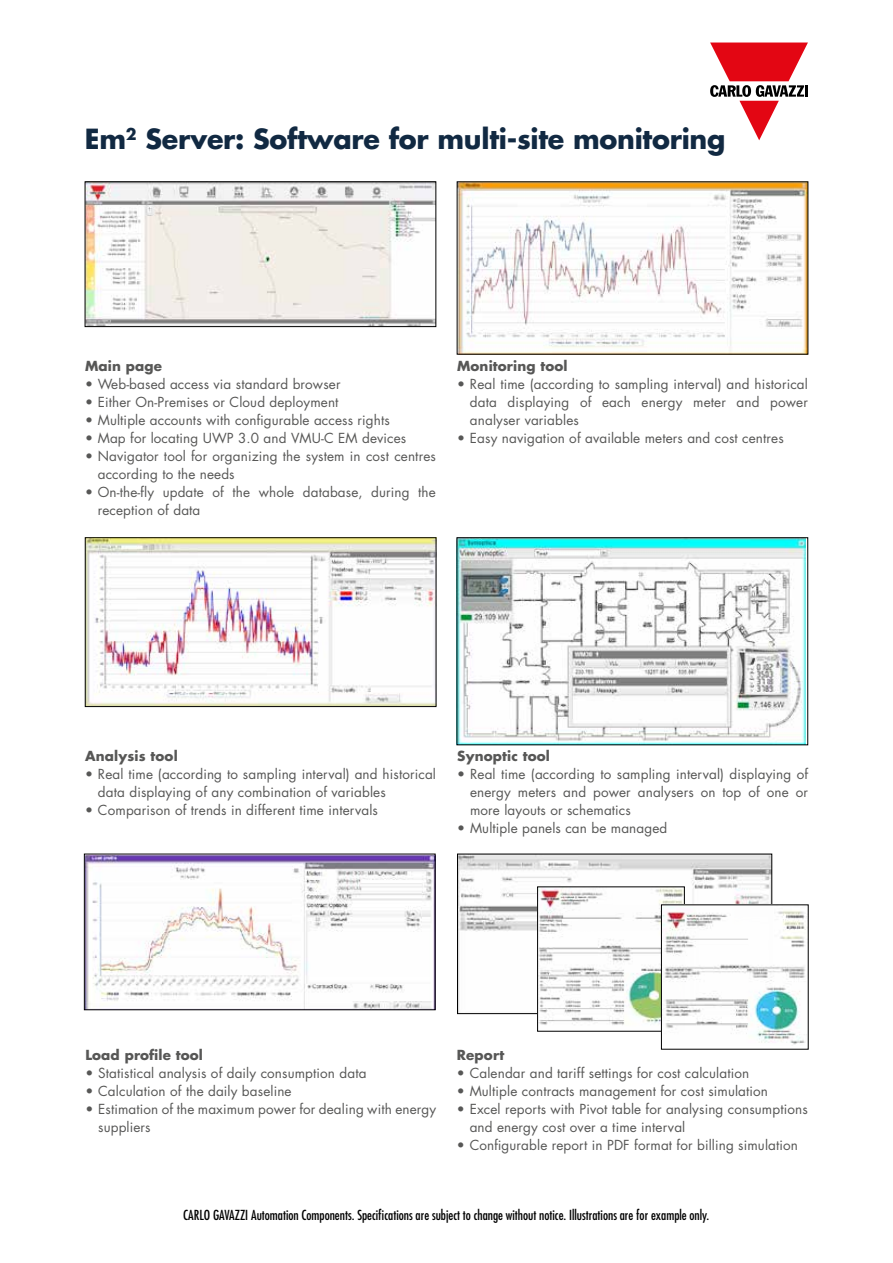
<style>
.page{position:relative;width:893px;height:1263px;background:#fff}
.page>*{position:absolute;margin:0;border:0;box-sizing:border-box;transform-origin:0 0}
.t1{font:700 27px "Futura Std";letter-spacing:-.01em;color:#112942}
.t2{font:13.5px/18px "Futura Std";letter-spacing:.01em;color:#575756}
.t3{font:condensed 13.5px "Futura Std";color:#000}
.t4{font:700 13.5px "Futura Std";letter-spacing:.01em;color:#575756}
</style>
<div class="page">
<svg style="left:710px;top:43px;width:98px;height:97px"></svg>
<img style="left:87px;top:184px;width:347px;height:141px">
<div style="left:85px;top:182px;width:351px;height:145px;border:1px solid #000"></div>
<img style="left:459px;top:184px;width:347px;height:168px">
<img style="left:86px;top:856px;width:347px;height:152px">
<div style="left:84px;top:854px;width:351px;height:156px;border:1px solid #000"></div>
<img style="left:87px;top:539px;width:347px;height:166px">
<div style="left:85px;top:537px;width:351px;height:170px;border:1px solid #000"></div>
<img style="left:459px;top:539px;width:347px;height:204px">
<div style="left:457px;top:537px;width:351px;height:208px;border:1px solid #000"></div>
<img style="left:459px;top:856px;width:311px;height:153px">
<div style="left:457px;top:854px;width:315px;height:160px;border:1px solid #000"></div>
<img style="left:539px;top:889px;width:143px;height:140px">
<div style="left:537px;top:887px;width:147px;height:144px;border:1px solid #000"></div>
<img style="left:663px;top:907px;width:143px;height:138px">
<h1 class="t1" style="left:85px;top:121px;width:642px">Em<sup>2</sup> Server: Software for multi-site monitoring</h1>
<p class="t4" style="left:85px;top:357px;width:78px">Main page</p>
<p class="t2" style="left:85px;top:375px;width:257px">• Web-based access via standard browser</p>
<p class="t2" style="left:85px;top:393px;width:255px">• Either On-Premises or Cloud deployment</p>
<p class="t2" style="left:85px;top:411px;width:306px">• Multiple accounts with configurable access rights</p>
<p class="t2" style="left:85px;top:429px;width:323px">• Map for locating UWP 3.0 and VMU-C EM devices</p>
<p class="t2" style="left:98px;top:447px;width:340px;text-indent:-13px">• Navigator tool for organizing the system in cost centres according to the needs</p>
<p class="t2" style="left:98px;top:483px;width:340px;text-indent:-13px">• On-the-fly update of the whole database, during the reception of data</p>
<p class="t4" style="left:457px;top:357px;width:112px">Monitoring tool</p>
<p class="t2" style="left:470px;top:375px;width:340px;text-align:justify;text-indent:-13px">• Real time (according to sampling interval) and historical data displaying of each energy meter and power analyser variables</p>
<p class="t2" style="left:457px;top:429px;width:328px">• Easy navigation of available meters and cost centres</p>
<p class="t4" style="left:85px;top:747px;width:94px">Analysis tool</p>
<p class="t2" style="left:98px;top:765px;width:339px;text-indent:-13px">• Real time (according to sampling interval) and historical data displaying of any combination of variables</p>
<p class="t2" style="left:85px;top:801px;width:294px">• Comparison of trends in different time intervals</p>
<p class="t4" style="left:457px;top:747px;width:94px">Synoptic tool</p>
<p class="t2" style="left:470px;top:765px;width:340px;text-align:justify;text-indent:-13px">• Real time (according to sampling interval) displaying of energy meters and power analysers on top of one or more layouts or schematics</p>
<p class="t2" style="left:457px;top:819px;width:212px">• Multiple panels can be managed</p>
<p class="t4" style="left:85px;top:1046px;width:119px">Load profile tool</p>
<p class="t2" style="left:85px;top:1064px;width:283px">• Statistical analysis of daily consumption data</p>
<p class="t2" style="left:85px;top:1082px;width:208px">• Calculation of the daily baseline</p>
<p class="t2" style="left:98px;top:1100px;width:340px;text-indent:-13px">• Estimation of the maximum power for dealing with energy suppliers</p>
<p class="t4" style="left:457px;top:1046px;width:49px">Report</p>
<p class="t2" style="left:457px;top:1064px;width:294px">• Calendar and tariff settings for cost calculation</p>
<p class="t2" style="left:457px;top:1082px;width:313px">• Multiple contracts management for cost simulation</p>
<p class="t2" style="left:470px;top:1100px;width:340px;text-indent:-13px">• Excel reports with Pivot table for analysing consumptions and energy cost over a time interval</p>
<p class="t2" style="left:457px;top:1136px;width:343px">• Configurable report in PDF format for billing simulation</p>
<p class="t3" style="left:183px;top:1207px;width:528px">CARLO GAVAZZI Automation Components. Specifications are subject to change without notice. Illustrations are for example only.</p>
</div>
